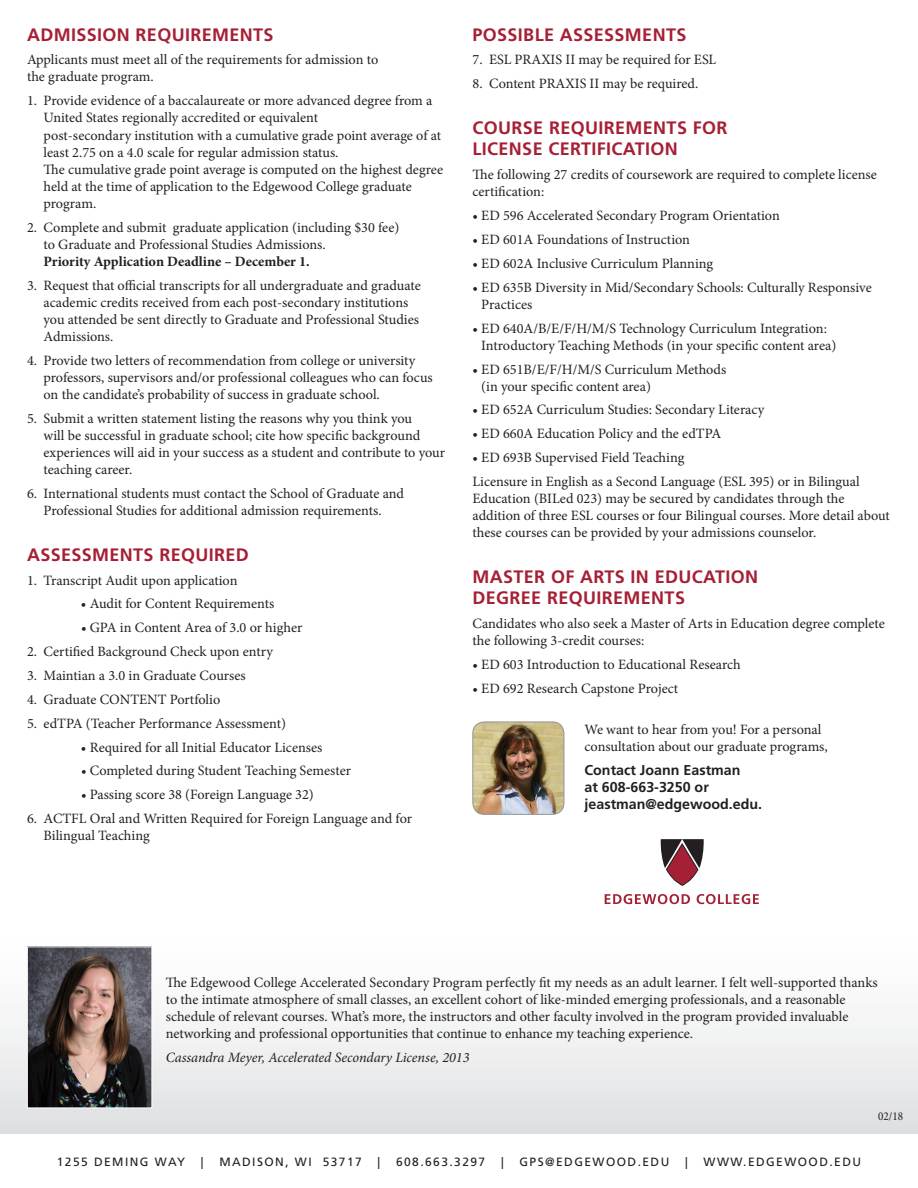
<style>
.page{position:relative;width:918px;height:1188px;background:#fff}
.page>*{position:absolute;margin:0;border:0;box-sizing:border-box;transform-origin:0 0}
.t1{font:700 18px/21.6px "Frutiger LT Std";letter-spacing:.02em;color:#a62035}
.t2{font:14.25px/17.1px "Minion Pro";color:#231f20}
.t3{font:700 14.25px/17.1px "Frutiger LT Std";color:#231f20}
.t4{font:italic 14.25px "Minion Pro";letter-spacing:-.005em;color:#231f20}
.t5{font:12px "Frutiger LT Std";letter-spacing:.12em;color:#231f20}
.t6{font:condensed 12px "Minion Pro";color:#231f20}
.s1{font-weight:700}
</style>
<div class="page">
<div style="left:0;top:918px;width:918px;height:216px;background:linear-gradient(to bottom,#fff,#e1e2e4)"></div>
<img style="left:473px;top:722px;width:91px;height:92px">
<div style="left:472px;top:722px;width:92px;height:93px;border:1px solid #939598;border-radius:11px"></div>
<svg style="left:605px;top:894px;width:85px;height:10px"></svg>
<svg style="left:697px;top:894px;width:62px;height:10px"></svg>
<svg style="left:660px;top:839px;width:44px;height:47px"></svg>
<img style="left:29px;top:949px;width:121px;height:157px">
<div style="left:27px;top:947px;width:125px;height:161px;border:1px solid #fff"></div>
<p class="t1" style="left:27px;top:24px;width:248px">ADMISSION REQUIREMENTS</p>
<p class="t2" style="left:27px;top:51px;width:353px">Applicants must meet all of the requirements for admission to the graduate program.</p>
<p class="t2" style="left:44px;top:92px;width:401px;text-indent:-17px">1. Provide evidence of a baccalaureate or more advanced degree from a United States regionally accredited or equivalent<br>post-secondary institution with a cumulative grade point average of at least 2.75 on a 4.0 scale for regular admission status.<br>The cumulative grade point average is computed on the highest degree held at the time of application to the Edgewood College graduate program.</p>
<p class="t2" style="left:44px;top:219px;width:357px;text-indent:-17px">2. Complete and submit graduate application (including $30 fee) to Graduate and Professional Studies Admissions.<br><span class="s1">Priority Application Deadline – December 1.</span></p>
<p class="t2" style="left:44px;top:277px;width:379px;text-indent:-17px">3. Request that official transcripts for all undergraduate and graduate academic credits received from each post-secondary institutions you attended be sent directly to Graduate and Professional Studies Admissions.</p>
<p class="t2" style="left:44px;top:352px;width:391px;text-indent:-17px">4. Provide two letters of recommendation from college or university professors, supervisors and/or professional colleagues who can focus on the candidate’s probability of success in graduate school.</p>
<p class="t2" style="left:44px;top:410px;width:403px;text-indent:-17px">5. Submit a written statement listing the reasons why you think you<br>will be successful in graduate school; cite how specific background experiences will aid in your success as a student and contribute to your teaching career.</p>
<p class="t2" style="left:27px;top:485px;width:379px;text-align:center">6. International students must contact the School of Graduate and<br>Professional Studies for additional admission requirements.</p>
<p class="t1" style="left:27px;top:544px;width:223px">ASSESSMENTS REQUIRED</p>
<p class="t2" style="left:27px;top:572px;width:212px">1. Transcript Audit upon application</p>
<p class="t2" style="left:81px;top:595px;width:195px">• Audit for Content Requirements</p>
<p class="t2" style="left:81px;top:619px;width:223px">• GPA in Content Area of 3.0 or higher</p>
<p class="t2" style="left:27px;top:643px;width:248px">2. Certified Background Check upon entry</p>
<p class="t2" style="left:27px;top:667px;width:220px">3. Maintian a 3.0 in Graduate Courses</p>
<p class="t2" style="left:27px;top:691px;width:195px">4. Graduate CONTENT Portfolio</p>
<p class="t2" style="left:27px;top:715px;width:261px">5. edTPA (Teacher Performance Assessment)</p>
<p class="t2" style="left:81px;top:738px;width:243px">• Required for all Initial Educator Licenses</p>
<p class="t2" style="left:81px;top:762px;width:272px">• Completed during Student Teaching Semester</p>
<p class="t2" style="left:81px;top:786px;width:234px">• Passing score 38 (Foreign Language 32)</p>
<p class="t2" style="left:44px;top:810px;width:370px;text-indent:-17px">6. ACTFL Oral and Written Required for Foreign Language and for<br>Bilingual Teaching</p>
<p class="t1" style="left:472px;top:24px;width:215px">POSSIBLE ASSESSMENTS</p>
<p class="t2" style="left:472px;top:51px;width:245px">7. ESL PRAXIS II may be required for ESL</p>
<p class="t2" style="left:472px;top:75px;width:227px">8. Content PRAXIS II may be required.</p>
<p class="t1" style="left:472px;top:117px;width:256px">COURSE REQUIREMENTS FOR<br>LICENSE CERTIFICATION</p>
<p class="t2" style="left:472px;top:166px;width:406px">The following 27 credits of coursework are required to complete license certification:</p>
<p class="t2" style="left:472px;top:207px;width:309px">• ED 596 Accelerated Secondary Program Orientation</p>
<p class="t2" style="left:472px;top:231px;width:219px">• ED 601A Foundations of Instruction</p>
<p class="t2" style="left:472px;top:255px;width:242px">• ED 602A Inclusive Curriculum Planning</p>
<p class="t2" style="left:481px;top:279px;width:392px;text-indent:-9px">• ED 635B Diversity in Mid/Secondary Schools: Culturally Responsive<br>Practices</p>
<p class="t2" style="left:481px;top:320px;width:357px;text-indent:-9px">• ED 640A/B/E/F/H/M/S Technology Curriculum Integration:<br>Introductory Teaching Methods (in your specific content area)</p>
<p class="t2" style="left:481px;top:360px;width:247px;text-indent:-9px">• ED 651B/E/F/H/M/S Curriculum Methods (in your specific content area)</p>
<p class="t2" style="left:472px;top:401px;width:293px">• ED 652A Curriculum Studies: Secondary Literacy</p>
<p class="t2" style="left:472px;top:425px;width:250px">• ED 660A Education Policy and the edTPA</p>
<p class="t2" style="left:472px;top:449px;width:213px">• ED 693B Supervised Field Teaching</p>
<p class="t2" style="left:472px;top:473px;width:419px">Licensure in English as a Second Language (ESL 395) or in Bilingual Education (BILed 023) may be secured by candidates through the addition of three ESL courses or four Bilingual courses. More detail about these courses can be provided by your admissions counselor.</p>
<p class="t1" style="left:472px;top:566px;width:287px">MASTER OF ARTS IN EDUCATION<br>DEGREE REQUIREMENTS</p>
<p class="t2" style="left:472px;top:615px;width:414px">Candidates who also seek a Master of Arts in Education degree complete the following 3-credit courses:</p>
<p class="t2" style="left:472px;top:656px;width:270px">• ED 603 Introduction to Educational Research</p>
<p class="t2" style="left:472px;top:680px;width:207px">• ED 692 Research Capstone Project</p>
<p class="t2" style="left:585px;top:721px;width:245px">We want to hear from you! For a personal consultation about our graduate programs,</p>
<p class="t3" style="left:585px;top:761px;width:179px">Contact Joann Eastman<br>at 608-663-3250 or jeastman@edgewood.edu.</p>
<p class="t2" style="left:166px;top:974px;width:713px">The Edgewood College Accelerated Secondary Program perfectly fit my needs as an adult learner. I felt well-supported thanks to the intimate atmosphere of small classes, an excellent cohort of like-minded emerging professionals, and a reasonable schedule of relevant courses. What’s more, the instructors and other faculty involved in the program provided invaluable networking and professional opportunities that continue to enhance my teaching experience.</p>
<p class="t4" style="left:166px;top:1048px;width:305px">Cassandra Meyer, Accelerated Secondary License, 2013</p>
<p class="t5" style="left:57px;top:1154px;width:130px">1255 DEMING WAY</p>
<p class="t5" style="left:201px;top:1154px;width:4px">|</p>
<p class="t5" style="left:219px;top:1154px;width:144px">MADISON, WI 53717</p>
<p class="t5" style="left:378px;top:1154px;width:4px">|</p>
<p class="t5" style="left:396px;top:1154px;width:91px">608.663.3297</p>
<p class="t5" style="left:501px;top:1154px;width:4px">|</p>
<p class="t5" style="left:519px;top:1154px;width:151px">GPS@EDGEWOOD.EDU</p>
<p class="t5" style="left:685px;top:1154px;width:4px">|</p>
<p class="t5" style="left:704px;top:1154px;width:159px">WWW.EDGEWOOD.EDU</p>
<p class="t6" style="left:878px;top:1109px;width:26px">02/18</p>
</div>
